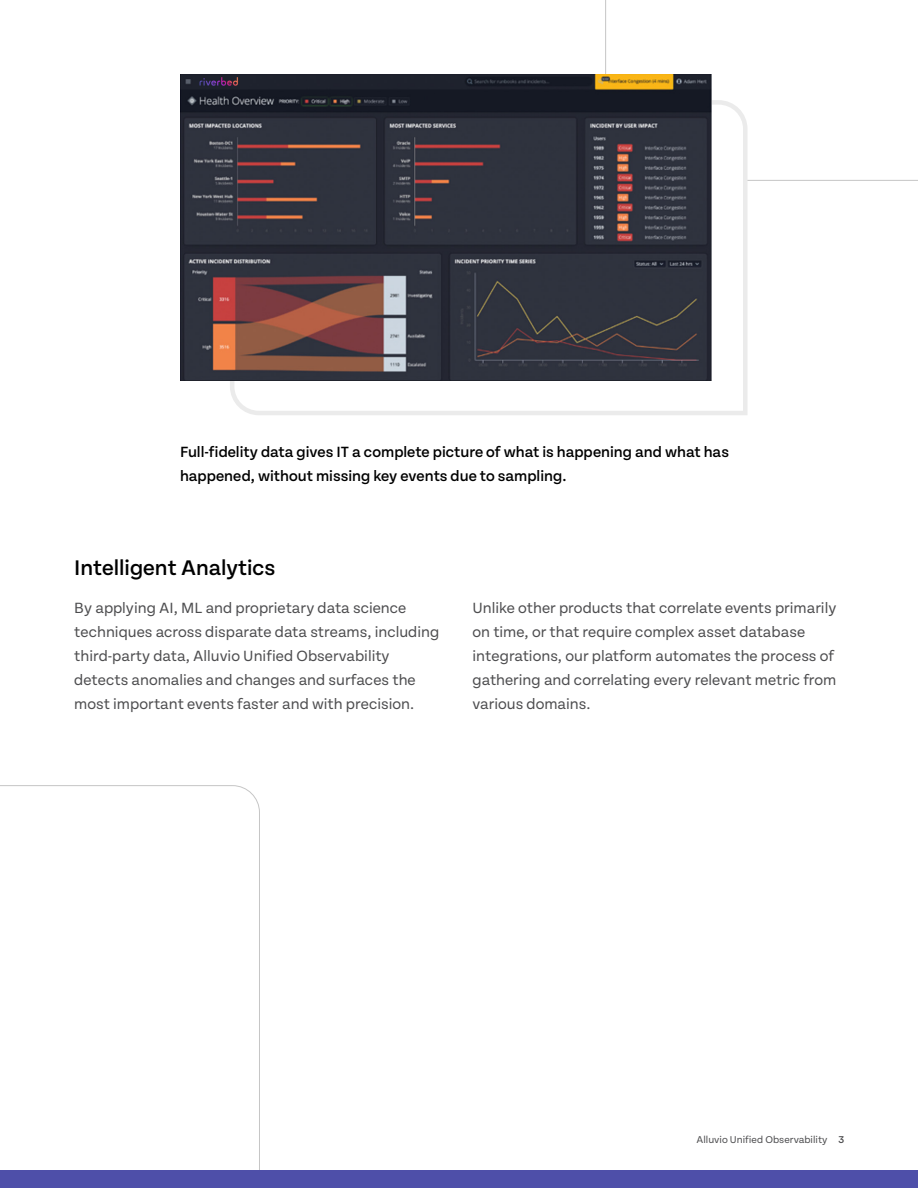
<style>
.page{position:relative;width:918px;height:1188px;background:#fff}
.page>*{position:absolute;margin:0;border:0;box-sizing:border-box;transform-origin:0 0}
.t1{font:500 22.5px "Tenon";color:#000}
.t2{font:15.75px/24px "Tenon";color:#4d4d4f}
.t3{font:500 15.75px/24px "Tenon";color:#000}
.t4{font:10.5px "Tenon";color:#4d4d4f}
.s1{font-weight:500}
</style>
<div class="page">
<svg style="left:605px;top:0;width:313px;height:181px"></svg>
<svg style="left:228px;top:98px;width:522px;height:317px"></svg>
<img style="left:180px;top:74px;width:531px;height:306px">
<svg style="left:0;top:785px;width:260px;height:385px"></svg>
<div style="left:0;top:1170px;width:918px;height:18px;background:#4e4fa9"></div>
<p class="t3" style="left:180px;top:440px;width:550px">Full-fidelity data gives IT a complete picture of what is happening and what has happened, without missing key events due to sampling.</p>
<h1 class="t1" style="left:74px;top:556px;width:203px">Intelligent Analytics</h1>
<p class="t2" style="left:74px;top:596px;width:367px">By applying AI, ML and proprietary data science techniques across disparate data streams, including third-party data, Alluvio Unified Observability detects anomalies and changes and surfaces the most important events faster and with precision.</p>
<p class="t2" style="left:473px;top:596px;width:365px">Unlike other products that correlate events primarily on time, or that require complex asset database integrations, our platform automates the process of gathering and correlating every relevant metric from various domains.</p>
<p class="t4" style="left:697px;top:1134px;width:149px">Alluvio Unified Observability <span class="s1">3</span></p>
</div>
